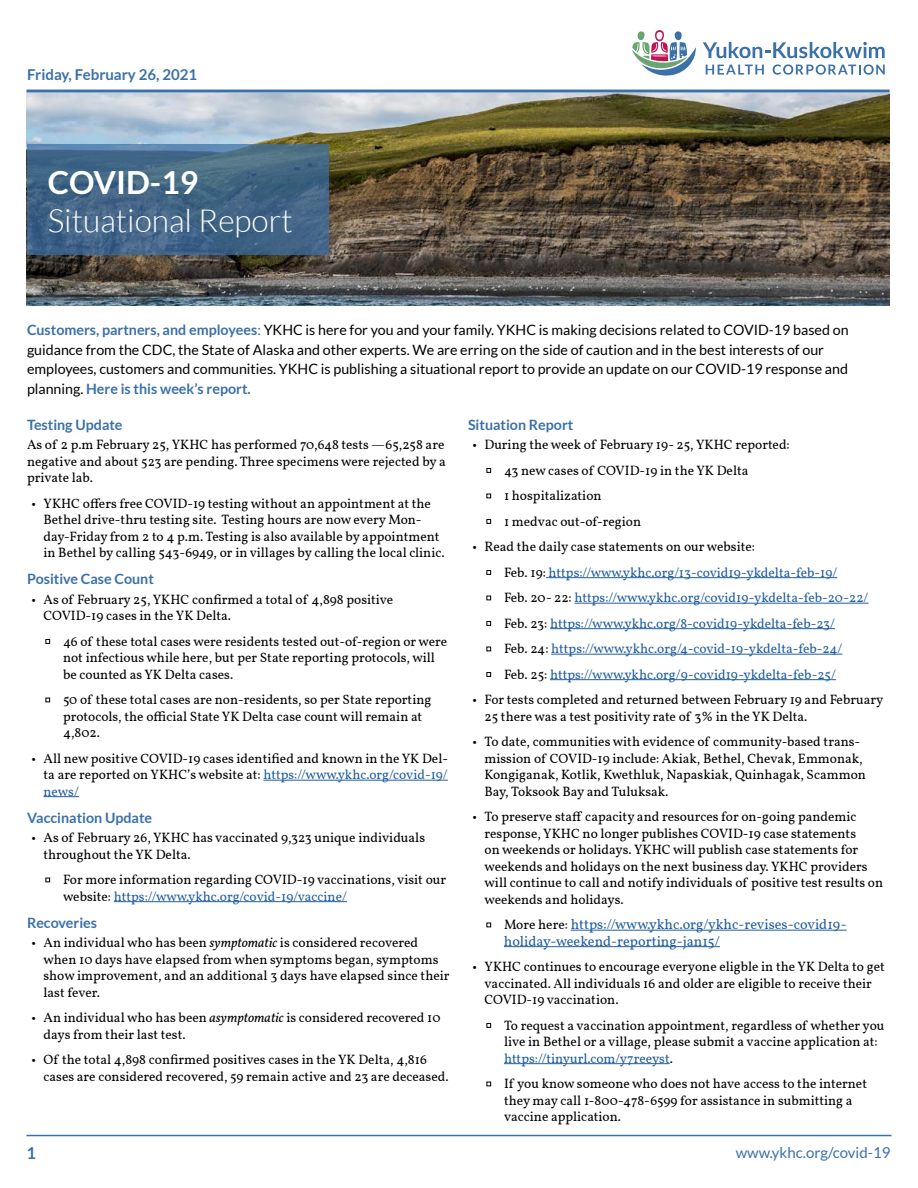
<style>
.page{position:relative;width:918px;height:1188px;background:#fff}
.page>*{position:absolute;margin:0;border:0;box-sizing:border-box;transform-origin:0 0}
.t1{font:300 31.8px "Lato";color:#fff}
.t2{font:700 31.8px "Lato";color:#fff}
.t3{font:700 16.5px "Lato";color:#3b70a9}
.t4{font:700 15px "Lato";color:#3b70a9}
.t5{font:15px "Lato";color:#3b70a9}
.t6{font:14.25px/19.5px "Lato";color:#000}
.t7{font:14.25px/16.5px "Vollkorn";color:#215e9e}
.t8{font:700 14.25px "Lato";color:#3b70a9}
.t9{font:13.5px/16.5px "Vollkorn";color:#000}
.t10{font:13.5px "Vollkorn";color:#215e9e}
.s1{font-weight:700;color:#3b70a9}
.s2{color:#3b70a9}
.s3{font-family:"Garamond Premr Pro";font-size:17.25px}
.s4{color:#215e9e}
.s5{font-style:italic}
.s6{font-family:"Garamond Premr Pro";font-size:17.25px;color:#000}
.s7{color:#000}
.s8{font-size:13.5px;color:#000}
</style>
<div class="page">
<img style="left:26px;top:93px;width:864px;height:212px">
<svg style="left:27px;top:145px;width:301px;height:110px;fill:#426685"></svg>
<hr style="left:26px;top:90px;width:864px;height:3px;background:#3b70a9">
<hr style="left:26px;top:1135px;width:866px;height:1px;background:#3b70a9">
<svg style="left:703px;top:42px;width:182px;height:16px"></svg>
<svg style="left:706px;top:65px;width:58px;height:10px"></svg>
<svg style="left:773px;top:64px;width:112px;height:11px"></svg>
<svg style="left:632px;top:30px;width:64px;height:46px"></svg>
<hr style="left:263px;top:780px;width:185px;height:1px;background:#215e9e">
<hr style="left:44px;top:796px;width:35px;height:1px;background:#215e9e">
<hr style="left:114px;top:901px;width:233px;height:1px;background:#215e9e">
<hr style="left:546px;top:577px;width:291px;height:1px;background:#215e9e">
<hr style="left:575px;top:603px;width:294px;height:1px;background:#215e9e">
<hr style="left:550px;top:628px;width:285px;height:1px;background:#215e9e">
<hr style="left:551px;top:654px;width:291px;height:1px;background:#215e9e">
<hr style="left:550px;top:679px;width:286px;height:1px;background:#215e9e">
<hr style="left:571px;top:930px;width:276px;height:1px;background:#215e9e">
<hr style="left:504px;top:946px;width:216px;height:1px;background:#215e9e">
<hr style="left:504px;top:1063px;width:166px;height:1px;background:#215e9e">
<p class="t4" style="left:27px;top:66px;width:172px">Friday, February 26, 2021</p>
<h1 class="t2" style="left:48px;top:164px;width:152px">COVID-19</h1>
<h1 class="t1" style="left:48px;top:203px;width:247px">Situational Report</h1>
<p class="t6" style="left:27px;top:320px;width:823px"><span class="s1">Customers, partners, and employees</span><span class="s2">:</span> YKHC is here for you and your family. YKHC is making decisions related to COVID-19 based on guidance from the CDC, the State of Alaska and other experts. We are erring on the side of caution and in the best interests of our employees, customers and communities. YKHC is publishing a situational report to provide an update on our COVID-19 response and planning. <span class="s1">Here is this week’s report.</span></p>
<p class="t8" style="left:27px;top:416px;width:97px">Testing Update</p>
<p class="t9" style="left:27px;top:435px;width:420px;text-align:justify">As of 2 p.m February 25, YKHC has performed 70,648 tests —65,258 are negative and about 523 are pending. Three specimens were rejected by a private lab.</p>
<p class="t9" style="left:43px;top:494px;width:403px;text-indent:-12px">• YKHC offers free COVID-19 testing without an appointment at the Bethel drive-thru testing site. Testing hours are now every Mon&shy;day-Friday from 2 to 4 p.m. Testing is also available by appointment in Bethel by calling 543-6949, or in villages by calling the local clinic.</p>
<p class="t8" style="left:27px;top:571px;width:128px">Positive Case Count</p>
<p class="t9" style="left:44px;top:590px;width:351px;text-indent:-12px">• As of February 25, YKHC confirmed a total of 4,898 positive<br>COVID-19 cases in the YK Delta.</p>
<p class="t9" style="left:63px;top:632px;width:386px;text-indent:-18px"><span class="s3">■</span> 46 of these total cases were residents tested out-of-region or were not infectious while here, but per State reporting protocols, will be counted as YK Delta cases.</p>
<p class="t9" style="left:63px;top:690px;width:370px;text-indent:-18px"><span class="s3">■</span> 50 of these total cases are non-residents, so per State reporting protocols, the official State YK Delta case count will remain at<br>4,802.</p>
<p class="t9" style="left:44px;top:749px;width:406px;text-align:justify;text-indent:-12px">• All new positive COVID-19 cases identified and known in the YK Del&shy;ta are reported on YKHC’s website at: <span class="s4">https://www.ykhc.org/covid-19/ news/</span></p>
<p class="t8" style="left:27px;top:809px;width:127px">Vaccination Update</p>
<p class="t9" style="left:44px;top:828px;width:383px;text-indent:-12px">• As of February 26, YKHC has vaccinated 9,323 unique individuals throughout the YK Delta.</p>
<p class="t9" style="left:63px;top:870px;width:385px;text-indent:-18px"><span class="s3">■</span> For more information regarding COVID-19 vaccinations, visit our website: <span class="s4">https://www.ykhc.org/covid-19/vaccine/</span></p>
<p class="t8" style="left:27px;top:914px;width:72px">Recoveries</p>
<p class="t9" style="left:44px;top:933px;width:408px;text-indent:-12px">• An individual who has been <span class="s5">symptomatic</span> is considered recovered when 10 days have elapsed from when symptoms began, symptoms show improvement, and an additional 3 days have elapsed since their last fever.</p>
<p class="t9" style="left:44px;top:1008px;width:399px;text-indent:-12px">• An individual who has been <span class="s5">asymptomatic</span> is considered recovered 10 days from their last test.</p>
<p class="t9" style="left:44px;top:1050px;width:407px;text-indent:-12px">• Of the total 4,898 confirmed positives cases in the YK Delta, 4,816 cases are considered recovered, 59 remain active and 23 are deceased.</p>
<p class="t8" style="left:468px;top:416px;width:107px">Situation Report</p>
<p class="t9" style="left:472px;top:435px;width:319px">• During the week of February 19- 25, YKHC reported:</p>
<p class="t9" style="left:486px;top:461px;width:264px"><span class="s3">■</span> 43 new cases of COVID-19 in the YK Delta</p>
<p class="t9" style="left:486px;top:486px;width:117px"><span class="s3">■</span> 1 hospitalization</p>
<p class="t9" style="left:486px;top:512px;width:157px"><span class="s3">■</span> 1 medvac out-of-region</p>
<p class="t9" style="left:473px;top:537px;width:284px">• Read the daily case statements on our website:</p>
<p class="t10" style="left:486px;top:562px;width:353px"><span class="s6">■</span> <span class="s7">Feb. 19:</span> https://www.ykhc.org/13-covid19-ykdelta-feb-19/</p>
<p class="t10" style="left:486px;top:587px;width:384px"><span class="s6">■</span> <span class="s7">Feb. 20- 22:</span> https://www.ykhc.org/covid19-ykdelta-feb-20-22/</p>
<p class="t10" style="left:486px;top:613px;width:351px"><span class="s6">■</span> <span class="s7">Feb. 23:</span> https://www.ykhc.org/8-covid19-ykdelta-feb-23/</p>
<p class="t10" style="left:486px;top:638px;width:358px"><span class="s6">■</span> <span class="s7">Feb. 24:</span> https://www.ykhc.org/4-covid-19-ykdelta-feb-24/</p>
<p class="t10" style="left:486px;top:664px;width:352px"><span class="s6">■</span> <span class="s7">Feb. 25:</span> https://www.ykhc.org/9-covid19-ykdelta-feb-25/</p>
<p class="t9" style="left:485px;top:690px;width:400px;text-indent:-12px">• For tests completed and returned between February 19 and February<br>25 there was a test positivity rate of 3% in the YK Delta.</p>
<p class="t9" style="left:485px;top:732px;width:383px;text-indent:-12px">• To date, communities with evidence of community-based trans&shy;mission of COVID-19 include: Akiak, Bethel, Chevak, Emmonak, Kongiganak, Kotlik, Kwethluk, Napaskiak, Quinhagak, Scammon Bay, Toksook Bay and Tuluksak.</p>
<p class="t9" style="left:485px;top:807px;width:400px;text-indent:-12px">• To preserve staff capacity and resources for on-going pandemic response, YKHC no longer publishes COVID-19 case statements<br>on weekends or holidays. YKHC will publish case statements for weekends and holidays on the next business day. YKHC providers will continue to call and notify individuals of positive test results on weekends and holidays.</p>
<p class="t7" style="left:504px;top:915px;width:344px;text-indent:-18px"><span class="s6">■</span> <span class="s8">More here:</span> https://www.ykhc.org/ykhc-revises-covid19- holiday-weekend-reporting-jan15/</p>
<p class="t9" style="left:485px;top:957px;width:402px;text-indent:-12px">• YKHC continues to encourage everyone eligble in the YK Delta to get vaccinated. All individuals 16 and older are eligible to receive their<br>COVID-19 vaccination.</p>
<p class="t9" style="left:504px;top:1016px;width:382px;text-indent:-18px"><span class="s3">■</span> To request a vaccination appointment, regardless of whether you live in Bethel or a village, please submit a vaccine application at: <span class="s4">https://tinyurl.com/y7reeyst</span>.</p>
<p class="t9" style="left:504px;top:1074px;width:365px;text-indent:-18px"><span class="s3">■</span> If you know someone who does not have access to the internet they may call 1-800-478-6599 for assistance in submitting a vaccine application.</p>
<p class="t3" style="left:26px;top:1144px;width:11px">1</p>
<p class="t5" style="left:736px;top:1144px;width:156px">www.ykhc.org/covid-19</p>
</div>
